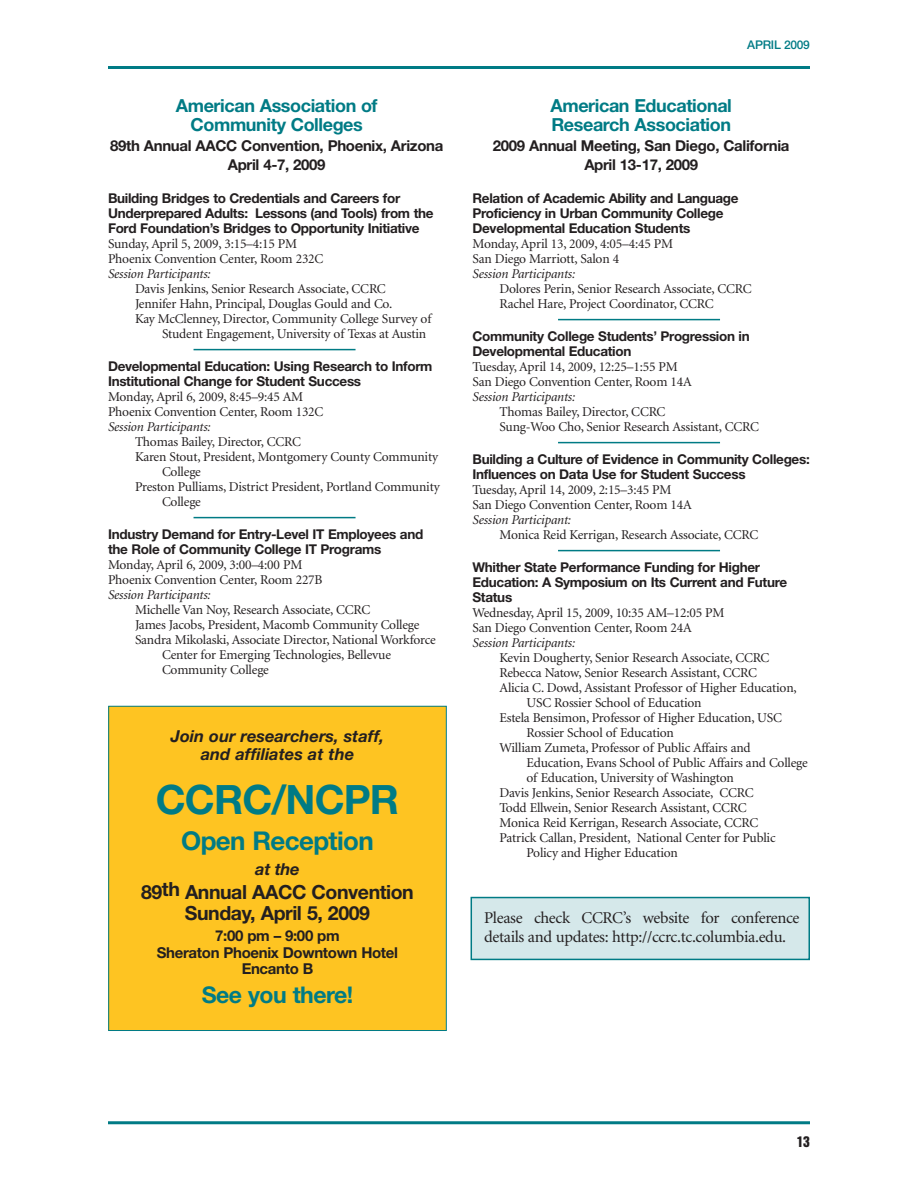
<style>
.page{position:relative;width:918px;height:1188px;background:#fff}
.page>*{position:absolute;margin:0;border:0;box-sizing:border-box;transform-origin:0 0}
.t1{font:700 40.5px "Helvetica Neue";letter-spacing:-.02em;color:#007b85}
.t2{font:700 25.95px "Helvetica Neue";letter-spacing:-.02em;color:#007b85}
.t3{font:700 23.1px "Helvetica Neue";letter-spacing:-.02em;color:#007b85}
.t4{font:700 19.5px/21px "Helvetica Neue";letter-spacing:-.02em;color:#231f20;text-align:center}
.t5{font:700 18px/19.5px "Helvetica Neue";letter-spacing:-.02em;color:#007b85;text-align:center}
.t6{font:16.5px/18.3px "Minion";letter-spacing:-.02em;color:#231f20}
.t7{font:italic 700 16.5px/18px "Helvetica Neue";color:#231f20;text-align:center}
.t8{font:700 15px/19.5px "Helvetica Neue";letter-spacing:-.02em;color:#231f20;text-align:center}
.t9{font:13.5px/15px "Minion";letter-spacing:-.015em;color:#231f20}
.t10{font:700 13.5px/15px "Helvetica Neue";letter-spacing:-.02em;color:#231f20}
.t11{font:italic 13.5px "Minion";letter-spacing:-.015em;color:#231f20}
.t12{font:13.5px "Helvetica Inserat";color:#231f20}
.t13{font:500 12px "Helvetica Neue";letter-spacing:-.02em;color:#007b85}
</style>
<div class="page">
<hr style="left:108px;top:66px;width:702px;height:3px;background:#007b85">
<hr style="left:108px;top:1121px;width:702px;height:3px;background:#007b85">
<hr style="left:194px;top:349px;width:162px;height:1px;background:#007b85">
<hr style="left:194px;top:517px;width:162px;height:1px;background:#007b85">
<hr style="left:558px;top:319px;width:162px;height:1px;background:#007b85">
<hr style="left:558px;top:442px;width:162px;height:1px;background:#007b85">
<hr style="left:558px;top:550px;width:162px;height:1px;background:#007b85">
<div style="left:109px;top:706px;width:337px;height:325px;background:#fec422"></div>
<div style="left:108px;top:706px;width:339px;height:325px;border:1px solid #007b85"></div>
<div style="left:471px;top:898px;width:338px;height:61px;background:#d5e8ea"></div>
<div style="left:471px;top:897px;width:339px;height:63px;border:2px solid #007b85"></div>
<h3 class="t5" style="left:176px;top:97px;width:203px">American Association of<br>Community Colleges</h3>
<p class="t8" style="left:110px;top:137px;width:335px">89th Annual AACC Convention, Phoenix, Arizona<br>April 4-7, 2009</p>
<p class="t10" style="left:108px;top:192px;width:327px">Building Bridges to Credentials and Careers for<br>Underprepared Adults: Lessons (and Tools) from the<br>Ford Foundation’s Bridges to Opportunity Initiative</p>
<p class="t9" style="left:108px;top:238px;width:217px">Sunday, April 5, 2009, 3:15–4:15 PM<br>Phoenix Convention Center, Room 232C</p>
<p class="t11" style="left:108px;top:269px;width:104px">Session Participants:</p>
<p class="t9" style="left:135px;top:283px;width:252px">Davis Jenkins, Senior Research Associate, CCRC</p>
<p class="t9" style="left:135px;top:298px;width:259px">Jennifer Hahn, Principal, Douglas Gould and Co.</p>
<p class="t9" style="left:135px;top:313px;width:298px">Kay McClenney, Director, Community College Survey of</p>
<p class="t9" style="left:162px;top:328px;width:266px">Student Engagement, University of Texas at Austin</p>
<p class="t10" style="left:108px;top:360px;width:326px">Developmental Education: Using Research to Inform<br>Institutional Change for Student Success</p>
<p class="t9" style="left:108px;top:391px;width:217px">Monday, April 6, 2009, 8:45–9:45 AM<br>Phoenix Convention Center, Room 132C</p>
<p class="t11" style="left:108px;top:422px;width:104px">Session Participants:</p>
<p class="t9" style="left:135px;top:436px;width:167px">Thomas Bailey, Director, CCRC</p>
<p class="t9" style="left:135px;top:451px;width:305px">Karen Stout, President, Montgomery County Community</p>
<p class="t9" style="left:162px;top:466px;width:40px">College</p>
<p class="t9" style="left:135px;top:481px;width:306px">Preston Pulliams, District President, Portland Community</p>
<p class="t9" style="left:162px;top:496px;width:40px">College</p>
<p class="t10" style="left:108px;top:528px;width:317px">Industry Demand for Entry-Level IT Employees and the Role of Community College IT Programs</p>
<p class="t9" style="left:108px;top:559px;width:216px">Monday, April 6, 2009, 3:00–4:00 PM<br>Phoenix Convention Center, Room 227B</p>
<p class="t11" style="left:108px;top:590px;width:104px">Session Participants:</p>
<p class="t9" style="left:135px;top:604px;width:237px">Michelle Van Noy, Research Associate, CCRC</p>
<p class="t9" style="left:135px;top:619px;width:286px">James Jacobs, President, Macomb Community College</p>
<p class="t9" style="left:135px;top:634px;width:302px">Sandra Mikolaski, Associate Director, National Workforce</p>
<p class="t9" style="left:162px;top:649px;width:231px">Center for Emerging Technologies, Bellevue</p>
<p class="t9" style="left:162px;top:664px;width:108px">Community College</p>
<p class="t7" style="left:171px;top:728px;width:215px">Join our researchers, staff, and affiliates at the</p>
<h1 class="t1" style="left:156px;top:785px;width:245px">CCRC/NCPR</h1>
<h2 class="t2" style="left:181px;top:831px;width:194px">Open Reception</h2>
<p class="t7" style="left:255px;top:862px;width:46px">at the</p>
<h3 class="t4" style="left:141px;top:884px;width:274px">89th Annual AACC Convention<br>Sunday, April 5, 2009</h3>
<p class="t8" style="left:157px;top:929px;width:243px;line-height:16.5px">7:00 pm – 9:00 pm<br>Sheraton Phoenix Downtown Hotel<br>Encanto B</p>
<h3 class="t3" style="left:202px;top:986px;width:153px">See you there!</h3>
<p class="t13" style="left:747px;top:40px;width:64px">APRIL 2009</p>
<h3 class="t5" style="left:551px;top:97px;width:183px;text-align:left">American Educational<br>Research Association</h3>
<p class="t8" style="left:493px;top:137px;width:298px">2009 Annual Meeting, San Diego, California<br>April 13-17, 2009</p>
<p class="t10" style="left:472px;top:192px;width:268px">Relation of Academic Ability and Language<br>Proficiency in Urban Community College<br>Developmental Education Students</p>
<p class="t9" style="left:472px;top:238px;width:202px">Monday, April 13, 2009, 4:05–4:45 PM<br>San Diego Marriott, Salon 4</p>
<p class="t11" style="left:472px;top:269px;width:104px">Session Participants:</p>
<p class="t9" style="left:500px;top:283px;width:254px">Dolores Perin, Senior Research Associate, CCRC<br>Rachel Hare, Project Coordinator, CCRC</p>
<p class="t10" style="left:472px;top:330px;width:279px">Community College Students’ Progression in<br>Developmental Education</p>
<p class="t9" style="left:472px;top:361px;width:221px">Tuesday, April 14, 2009, 12:25–1:55 PM<br>San Diego Convention Center, Room 14A</p>
<p class="t11" style="left:472px;top:392px;width:104px">Session Participants:</p>
<p class="t9" style="left:500px;top:406px;width:261px">Thomas Bailey, Director, CCRC<br>Sung-Woo Cho, Senior Research Assistant, CCRC</p>
<p class="t10" style="left:472px;top:453px;width:339px">Building a Culture of Evidence in Community Colleges:<br>Influences on Data Use for Student Success</p>
<p class="t9" style="left:472px;top:484px;width:221px">Tuesday, April 14, 2009, 2:15–3:45 PM<br>San Diego Convention Center, Room 14A</p>
<p class="t11" style="left:472px;top:515px;width:100px">Session Participant:</p>
<p class="t9" style="left:500px;top:529px;width:260px">Monica Reid Kerrigan, Research Associate, CCRC</p>
<p class="t10" style="left:472px;top:561px;width:316px">Whither State Performance Funding for Higher<br>Education: A Symposium on Its Current and Future<br>Status</p>
<p class="t9" style="left:472px;top:607px;width:254px">Wednesday, April 15, 2009, 10:35 AM–12:05 PM<br>San Diego Convention Center, Room 24A</p>
<p class="t11" style="left:472px;top:638px;width:104px">Session Participants:</p>
<p class="t9" style="left:500px;top:652px;width:272px">Kevin Dougherty, Senior Research Associate, CCRC</p>
<p class="t9" style="left:500px;top:667px;width:259px">Rebecca Natow, Senior Research Assistant, CCRC</p>
<p class="t9" style="left:500px;top:682px;width:299px">Alicia C. Dowd, Assistant Professor of Higher Education,</p>
<p class="t9" style="left:526px;top:697px;width:177px">USC Rossier School of Education</p>
<p class="t9" style="left:500px;top:712px;width:284px">Estela Bensimon, Professor of Higher Education, USC</p>
<p class="t9" style="left:526px;top:727px;width:149px">Rossier School of Education</p>
<p class="t9" style="left:500px;top:742px;width:253px">William Zumeta, Professor of Public Affairs and</p>
<p class="t9" style="left:526px;top:757px;width:283px">Education, Evans School of Public Affairs and College</p>
<p class="t9" style="left:526px;top:772px;width:209px">of Education, University of Washington</p>
<p class="t9" style="left:500px;top:787px;width:256px">Davis Jenkins, Senior Research Associate, CCRC</p>
<p class="t9" style="left:500px;top:802px;width:249px">Todd Ellwein, Senior Research Assistant, CCRC</p>
<p class="t9" style="left:500px;top:817px;width:260px">Monica Reid Kerrigan, Research Associate, CCRC</p>
<p class="t9" style="left:500px;top:832px;width:278px">Patrick Callan, President, National Center for Public</p>
<p class="t9" style="left:526px;top:847px;width:153px">Policy and Higher Education</p>
<p class="t6" style="left:484px;top:910px;width:317px">Please check CCRC’s website for conference details and updates: http://ccrc.tc.columbia.edu.</p>
<p class="t12" style="left:797px;top:1136px;width:15px">13</p>
</div>
